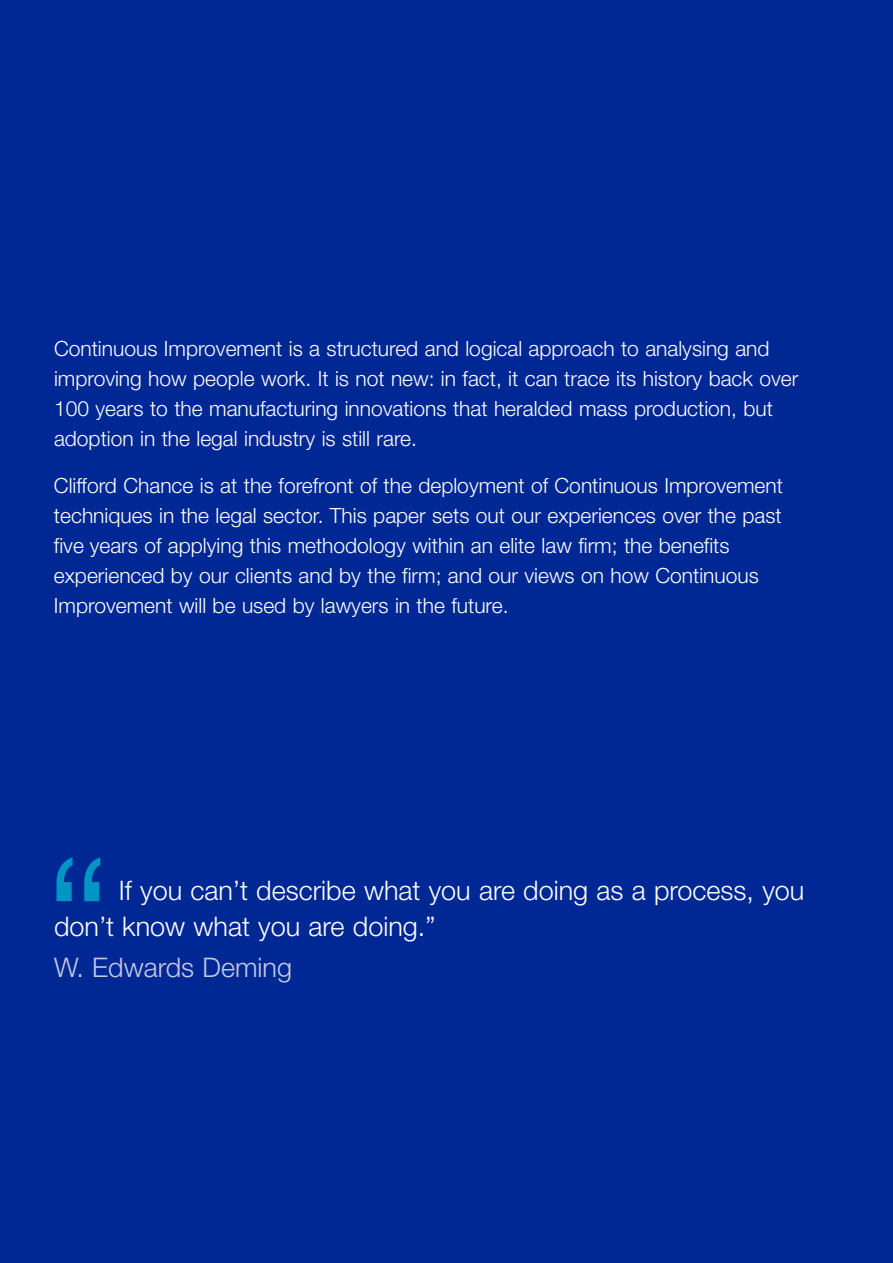
<style>
.page{position:relative;width:893px;height:1263px;background:#002894}
.page>*{position:absolute;margin:0;border:0;box-sizing:border-box;transform-origin:0 0}
.t1{font:300 180px "Helvetica Neue LT";color:#0095c4}
.t2{font:300 27px/36px "Helvetica Neue LT";color:#fff}
.t3{font:300 27px "Helvetica Neue LT";color:#c6c9e4}
.t4{font:300 21px/30px "Helvetica Neue LT";color:#fff}
</style>
<div class="page">
<p class="t4" style="left:54px;top:336px;width:746px">Continuous Improvement is a structured and logical approach to analysing and improving how people work. It is not new: in fact, it can trace its history back over 100 years to the manufacturing innovations that heralded mass production, but adoption in the legal industry is still rare.</p>
<p class="t4" style="left:54px;top:473px;width:730px">Clifford Chance is at the forefront of the deployment of Continuous Improvement techniques in the legal sector. This paper sets out our experiences over the past five years of applying this methodology within an elite law firm; the benefits experienced by our clients and by the firm; and our views on how Continuous Improvement will be used by lawyers in the future.</p>
<h1 class="t1" style="left:45px;top:857px;width:68px">“</h1>
<p class="t2" style="left:54px;top:875px;width:752px;text-indent:65px">If you can’t describe what you are doing as a process, you don’t know what you are doing.”</p>
<p class="t3" style="left:54px;top:958px;width:239px">W. Edwards Deming</p>
</div>
